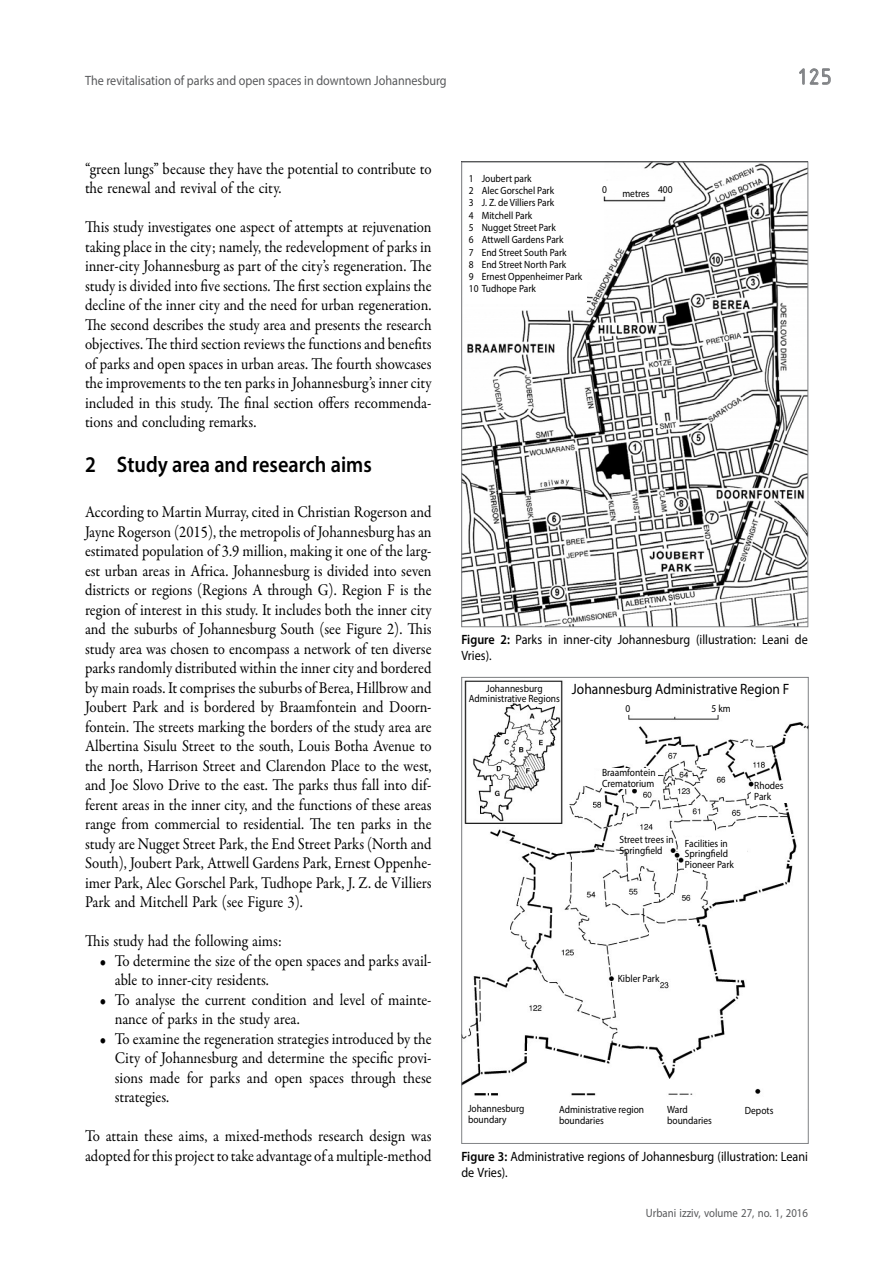
<style>
.page{position:relative;width:893px;height:1263px;background:#fff}
.page>*{position:absolute;margin:0;border:0;box-sizing:border-box;transform-origin:0 0}
.t1{font:24px "ISOCTEUR";color:#808285}
.t2{font:600 22.5px "Myriad Pro";color:#000;scale:.9 1}
.t3{font:16.5px/19.5px "Garamond Premr Pro";color:#000;scale:.9 1}
.t4{font:15px "Myriad Pro";color:#000;scale:.9 1}
.t5{font:13.5px/16.5px "Myriad Pro";color:#000;scale:.9 1}
.t6{font:13.5px "Myriad Pro";color:#58595b;scale:.9 1}
.t7{font:12px "Myriad Pro";color:#58595b;scale:.9 1}
.t8{font:10.5px/12.3px "Myriad Pro";color:#000;scale:.9 1}
.s1{font-weight:600}
</style>
<div class="page">
<svg style="left:799px;top:68px;width:32px;height:17px"></svg>
<img style="left:463px;top:164px;width:343px;height:461px">
<div style="left:461px;top:162px;width:347px;height:465px;border:1px solid #808285"></div>
<div style="left:469px;top:174px;width:118px;height:128px;background:#fff"></div>
<img style="left:463px;top:680px;width:344px;height:416px">
<div style="left:602px;top:768px;width:56px;height:20px;background:#fff"></div>
<div style="left:685px;top:839px;width:62px;height:30px;background:#fff"></div>
<div style="left:754px;top:781px;width:41px;height:21px;background:#fff"></div>
<p class="t6" style="left:85px;top:72px;width:403px">The revitalisation of parks and open spaces in downtown Johannesburg</p>
<h1 class="t1" style="left:793px;top:61px;width:43px">125</h1>
<p class="t3" style="left:85px;top:159px;width:387px">“green lungs” because they have the potential to contribute to the renewal and revival of the city.</p>
<p class="t3" style="left:85px;top:217px;width:387px;text-align:justify">This study investigates one aspect of attempts at rejuvenation taking place in the city; namely, the redevelopment of parks in inner-city Johannesburg as part of the city’s regeneration. The study is divided into five sections. The first section explains the decline of the inner city and the need for urban regeneration.<br>The second describes the study area and presents the research objectives. The third section reviews the functions and benefits of parks and open spaces in urban areas. The fourth showcases the improvements to the ten parks in Johannesburg’s inner city included in this study. The final section offers recommenda&shy;tions and concluding remarks.</p>
<h2 class="t2" style="left:85px;top:450px;width:320px">2 Study area and research aims</h2>
<p class="t3" style="left:85px;top:502px;width:387px;text-align:justify">According to Martin Murray, cited in Christian Rogerson and Jayne Rogerson (2015), the metropolis of Johannesburg has an estimated population of 3.9 million, making it one of the larg&shy;est urban areas in Africa. Johannesburg is divided into seven districts or regions (Regions A through G). Region F is the region of interest in this study. It includes both the inner city and the suburbs of Johannesburg South (see Figure 2). This study area was chosen to encompass a network of ten diverse parks randomly distributed within the inner city and bordered by main roads. It comprises the suburbs of Berea, Hillbrow and Joubert Park and is bordered by Braamfontein and Doorn&shy;fontein. The streets marking the borders of the study area are Albertina Sisulu Street to the south, Louis Botha Avenue to the north, Harrison Street and Clarendon Place to the west, and Joe Slovo Drive to the east. The parks thus fall into dif&shy;ferent areas in the inner city, and the functions of these areas range from commercial to residential. The ten parks in the study are Nugget Street Park, the End Street Parks (North and South), Joubert Park, Attwell Gardens Park, Ernest Oppenhe&shy;imer Park, Alec Gorschel Park, Tudhope Park, J. Z. de Villiers Park and Mitchell Park (see Figure 3).</p>
<p class="t3" style="left:85px;top:931px;width:220px">This study had the following aims:</p>
<p class="t3" style="left:115px;top:951px;width:353px;text-indent:-15px">• To determine the size of the open spaces and parks avail&shy;able to inner-city residents.</p>
<p class="t3" style="left:115px;top:990px;width:353px;text-indent:-15px">• To analyse the current condition and level of mainte&shy;nance of parks in the study area.</p>
<p class="t3" style="left:115px;top:1029px;width:353px;text-align:justify;text-indent:-15px">• To examine the regeneration strategies introduced by the City of Johannesburg and determine the specific provi&shy;sions made for parks and open spaces through these strategies.</p>
<p class="t3" style="left:85px;top:1126px;width:387px">To attain these aims, a mixed-methods research design was adopted for this project to take advantage of a multiple-method</p>
<p class="t8" style="left:469px;top:172px;width:128px">1 Joubert park<br>2 Alec Gorschel Park<br>3 J. Z. de Villiers Park<br>4 Mitchell Park<br>5 Nugget Street Park<br>6 Attwell Gardens Park<br>7 End Street South Park<br>8 End Street North Park<br>9 Ernest Oppenheimer Park<br>10 Tudhope Park</p>
<p class="t8" style="left:602px;top:183px;width:7px">0</p>
<p class="t8" style="left:622px;top:187px;width:57px">metres 400</p>
<p class="t5" style="left:461px;top:631px;width:387px"><span class="s1">Figure 2:</span> Parks in inner-city Johannesburg (illustration: Leani de<br>Vries).</p>
<p class="t8" style="left:469px;top:683px;width:103px;line-height:10.5px;text-align:center">Johannesburg<br>Administrative Regions</p>
<p class="t4" style="left:572px;top:679px;width:243px">Johannesburg Administrative Region F</p>
<p class="t8" style="left:625px;top:703px;width:7px">0</p>
<p class="t8" style="left:711px;top:703px;width:23px">5 km</p>
<p class="t8" style="left:602px;top:767px;width:61px;line-height:10.5px">Braamfontein<br>Crematorium</p>
<p class="t8" style="left:619px;top:834px;width:62px;line-height:10.5px">Street trees in<br>Springfield</p>
<p class="t8" style="left:685px;top:838px;width:56px;line-height:10.5px">Facilities in<br>Springfield<br>Pioneer Park</p>
<p class="t8" style="left:754px;top:780px;width:34px;line-height:10.5px">Rhodes<br>Park</p>
<p class="t8" style="left:618px;top:972px;width:48px">Kibler Park</p>
<p class="t8" style="left:468px;top:1103px;width:64px;line-height:10.5px">Johannesburg boundary</p>
<p class="t8" style="left:559px;top:1104px;width:96px;line-height:10.5px">Administrative region boundaries</p>
<p class="t8" style="left:667px;top:1104px;width:51px;line-height:10.5px">Ward boundaries</p>
<p class="t8" style="left:745px;top:1104px;width:33px">Depots</p>
<p class="t5" style="left:461px;top:1148px;width:387px"><span class="s1">Figure 3:</span> Administrative regions of Johannesburg (illustration: Leani de Vries).</p>
<p class="t7" style="left:646px;top:1205px;width:182px">Urbani izziv, volume 27, no. 1, 2016</p>
</div>
